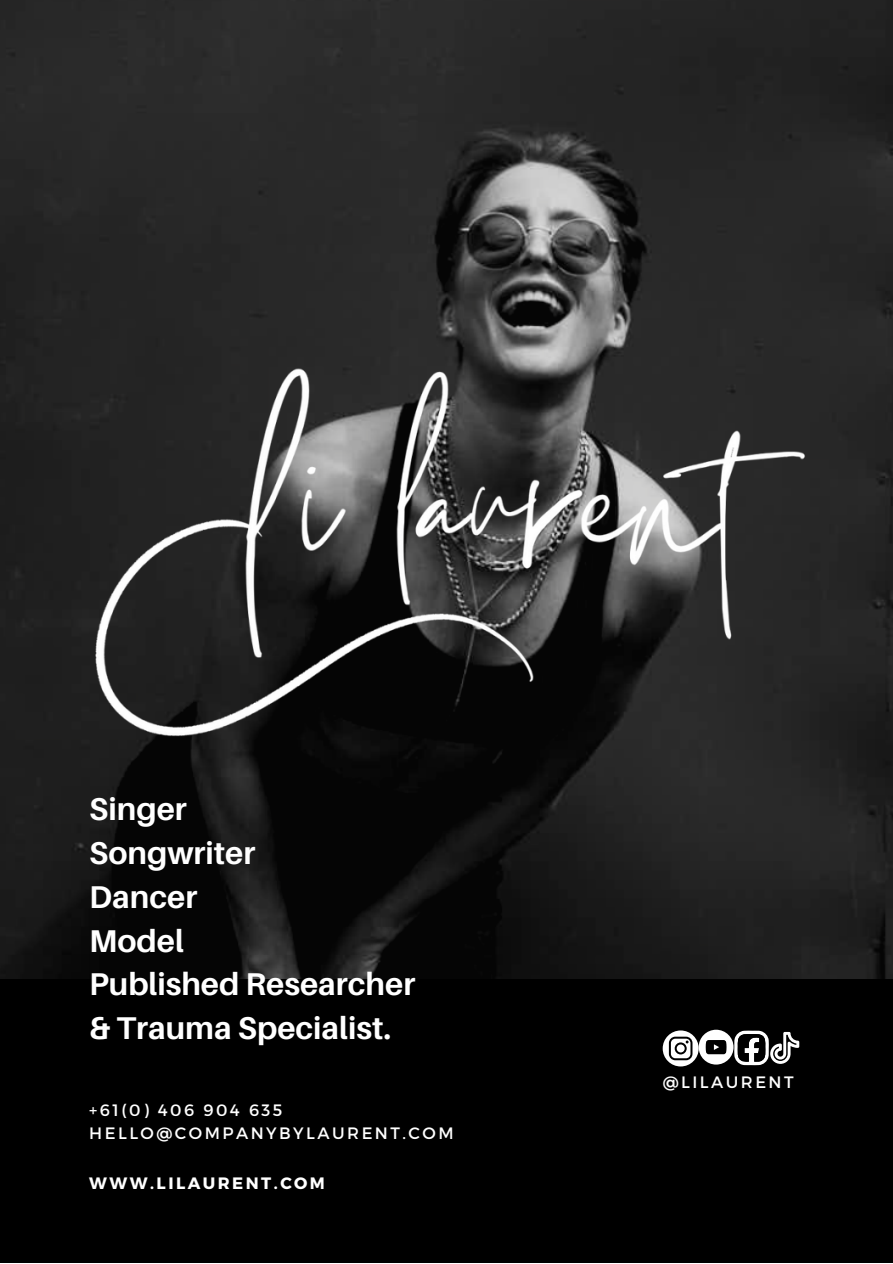
<style>
.page{position:relative;width:893px;height:1264px;background:#fff}
.page>*{position:absolute;margin:0;border:0;box-sizing:border-box;transform-origin:0 0}
.t1{font:700 31.5px "Aileron";color:#fff}
.t2{font:16.5px "Montserrat";letter-spacing:.15em;color:#fff}
.t3{font:700 16.5px "Montserrat";letter-spacing:.15em;color:#fff}
</style>
<div class="page">
<img style="left:0;top:0;width:892px;height:978px">
<div style="left:0;top:978px;width:892px;height:284px;background:#000"></div>
<img style="left:0;top:206px;width:892px;height:623px">
<svg style="left:662px;top:1029px;width:137px;height:37px"></svg>
<p class="t1" style="left:89px;top:789px;width:99px">Singer</p>
<p class="t1" style="left:89px;top:833px;width:168px">Songwriter</p>
<p class="t1" style="left:89px;top:877px;width:110px">Dancer</p>
<p class="t1" style="left:89px;top:921px;width:96px">Model</p>
<p class="t1" style="left:89px;top:964px;width:327px">Published Researcher</p>
<p class="t1" style="left:89px;top:1008px;width:303px">&amp; Trauma Specialist.</p>
<p class="t2" style="left:89px;top:1099px;width:195px">+61(0) 406 904 635</p>
<p class="t2" style="left:89px;top:1121px;width:366px">HELLO@COMPANYBYLAURENT.COM</p>
<p class="t3" style="left:89px;top:1172px;width:237px">WWW.LILAURENT.COM</p>
<p class="t2" style="left:662px;top:1071px;width:132px">@LILAURENT</p>
</div>
